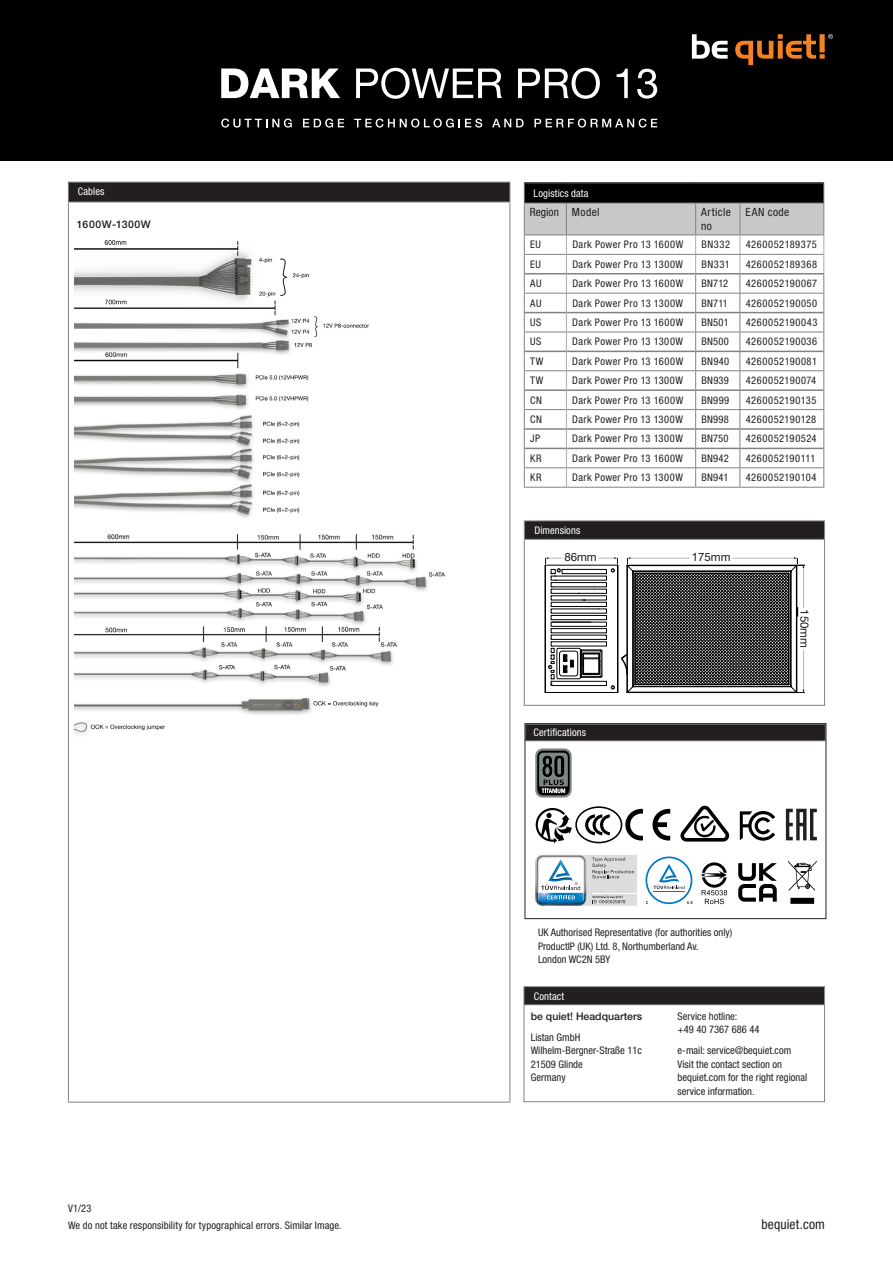
<style>
.page{position:relative;width:893px;height:1263px;background:#fff}
.page>*{position:absolute;margin:0;border:0;box-sizing:border-box;transform-origin:0 0}
.t1{font:condensed 13.5px "Helvetica Neue LT Pro";letter-spacing:.015em;color:#231f20}
.t2{font:11.55px "Helvetica Neue LT Pro";color:#1a171c}
.t3{font:condensed 11.4px/13.5px "Helvetica Neue LT Pro";letter-spacing:.035em;color:#231f20}
.t4{font:condensed 11.4px "Helvetica Neue LT Pro";letter-spacing:.01em;color:#231f20}
.t5{font:condensed 10.5px "Helvetica Neue LT Pro";letter-spacing:.045em;color:#231f20}
.t6{font:condensed 10.5px/13.5px "Helvetica Neue LT Pro";color:#231f20}
.t7{font:condensed 10.5px/17.2px "Helvetica Neue LT Pro";letter-spacing:.025em;color:#231f20}
.t8{font:condensed 10.5px "Helvetica Neue LT Pro";letter-spacing:.05em;color:#231f20}
.t9{font:condensed 10.5px "Helvetica Neue LT Pro";letter-spacing:.01em;color:#fff}
.t10{font:condensed 10.5px "Helvetica Neue LT Pro";letter-spacing:.055em;color:#231f20}
.t11{font:500 10.5px "Helvetica Neue LT Pro";color:#231f20}
.t12{font:500 10.5px "Helvetica Neue LT Pro";letter-spacing:.045em;color:#231f20}
</style>
<div class="page">
<div style="left:0;top:0;width:893px;height:160px;background:#000001"></div>
<svg style="left:692px;top:34px;width:36px;height:25px"></svg>
<svg style="left:735px;top:34px;width:98px;height:31px"></svg>
<svg style="left:221px;top:119px;width:71px;height:9px"></svg>
<svg style="left:303px;top:119px;width:41px;height:9px"></svg>
<svg style="left:354px;top:119px;width:128px;height:9px"></svg>
<svg style="left:492px;top:119px;width:32px;height:8px"></svg>
<svg style="left:534px;top:119px;width:123px;height:9px"></svg>
<svg style="left:221px;top:68px;width:119px;height:30px"></svg>
<svg style="left:356px;top:68px;width:146px;height:31px"></svg>
<svg style="left:518px;top:68px;width:82px;height:31px"></svg>
<svg style="left:617px;top:69px;width:11px;height:29px"></svg>
<svg style="left:637px;top:69px;width:20px;height:30px"></svg>
<div style="left:68px;top:182px;width:442px;height:20px;background:#231f20"></div>
<svg style="left:68px;top:183px;width:1px;height:19px"></svg>
<svg style="left:509px;top:183px;width:1px;height:19px"></svg>
<hr style="left:68px;top:182px;width:442px;height:1px;background:#808285">
<hr style="left:68px;top:202px;width:1px;height:900px;background:#808285">
<hr style="left:509px;top:202px;width:1px;height:900px;background:#808285">
<hr style="left:68px;top:202px;width:442px;height:1px;background:#808285">
<hr style="left:68px;top:1102px;width:442px;height:1px;background:#808285">
<img style="left:74px;top:240px;width:371px;height:495px">
<hr style="left:524px;top:182px;width:42px;height:1px;background:#808285">
<hr style="left:566px;top:182px;width:130px;height:1px;background:#808285">
<hr style="left:696px;top:182px;width:44px;height:1px;background:#808285">
<hr style="left:740px;top:182px;width:84px;height:1px;background:#808285">
<hr style="left:566px;top:487px;width:130px;height:1px;background:#808285">
<hr style="left:696px;top:487px;width:44px;height:1px;background:#808285">
<hr style="left:740px;top:487px;width:84px;height:1px;background:#808285">
<svg style="left:524px;top:183px;width:300px;height:304px"></svg>
<hr style="left:524px;top:254px;width:42px;height:1px;background:#808285">
<hr style="left:566px;top:254px;width:130px;height:1px;background:#808285">
<hr style="left:696px;top:254px;width:44px;height:1px;background:#808285">
<hr style="left:740px;top:254px;width:83px;height:1px;background:#808285">
<hr style="left:524px;top:293px;width:42px;height:1px;background:#808285">
<hr style="left:524px;top:332px;width:42px;height:1px;background:#808285">
<hr style="left:524px;top:370px;width:42px;height:1px;background:#808285">
<hr style="left:524px;top:409px;width:42px;height:1px;background:#808285">
<hr style="left:524px;top:467px;width:42px;height:1px;background:#808285">
<hr style="left:524px;top:487px;width:42px;height:1px;background:#808285">
<div style="left:524px;top:987px;width:300px;height:18px;background:#231f20"></div>
<hr style="left:524px;top:1004px;width:300px;height:1px;background:#808285">
<div style="left:524px;top:986px;width:301px;height:116px;border:1px solid #808285"></div>
<div style="left:525px;top:522px;width:299px;height:17px;background:#231f20"></div>
<hr style="left:525px;top:539px;width:299px;height:1px;background:#808285">
<div style="left:524px;top:520px;width:301px;height:186px;border:1px solid #808285"></div>
<svg style="left:545px;top:557px;width:260px;height:136px"></svg>
<div style="left:526px;top:724px;width:299px;height:17px;background:#231f20"></div>
<hr style="left:525px;top:740px;width:301px;height:1px;background:#808285">
<div style="left:525px;top:723px;width:301px;height:196px;border:1px solid #231f20"></div>
<svg style="left:535px;top:855px;width:102px;height:51px"></svg>
<svg style="left:645px;top:856px;width:47px;height:48px"></svg>
<svg style="left:535px;top:748px;width:37px;height:49px;background:#575c5a"></svg>
<svg style="left:740px;top:811px;width:35px;height:30px"></svg>
<svg style="left:652px;top:809px;width:18px;height:31px"></svg>
<svg style="left:788px;top:860px;width:29px;height:44px"></svg>
<svg style="left:786px;top:809px;width:31px;height:31px"></svg>
<svg style="left:680px;top:805px;width:49px;height:36px"></svg>
<svg style="left:702px;top:862px;width:25px;height:42px"></svg>
<svg style="left:738px;top:863px;width:39px;height:39px"></svg>
<svg style="left:536px;top:806px;width:107px;height:37px"></svg>
<p class="t9" style="left:78px;top:185px;width:28px">Cables</p>
<p class="t9" style="left:534px;top:187px;width:56px">Logistics data</p>
<p class="t4" style="left:530px;top:206px;width:71px">Region Model</p>
<p class="t3" style="left:701px;top:205px;width:31px">Article no</p>
<p class="t3" style="left:745px;top:205px;width:45px">EAN code</p>
<p class="t7" style="left:530px;top:236px;width:12px">EU</p>
<p class="t5" style="left:572px;top:238px;width:112px">Dark Power Pro 13 1600W</p>
<p class="t7" style="left:702px;top:236px;width:30px">BN332</p>
<p class="t5" style="left:746px;top:238px;width:72px">4260052189375</p>
<p class="t7" style="left:530px;top:255px;width:12px">EU</p>
<p class="t5" style="left:572px;top:258px;width:112px">Dark Power Pro 13 1300W</p>
<p class="t7" style="left:702px;top:255px;width:30px">BN331</p>
<p class="t8" style="left:746px;top:258px;width:73px">4260052189368</p>
<p class="t7" style="left:530px;top:275px;width:13px">AU</p>
<p class="t5" style="left:572px;top:277px;width:112px">Dark Power Pro 13 1600W</p>
<p class="t7" style="left:702px;top:275px;width:28px">BN712</p>
<p class="t8" style="left:746px;top:277px;width:73px">4260052190067</p>
<p class="t7" style="left:530px;top:294px;width:13px">AU</p>
<p class="t5" style="left:572px;top:297px;width:112px">Dark Power Pro 13 1300W</p>
<p class="t7" style="left:702px;top:294px;width:28px">BN711</p>
<p class="t8" style="left:746px;top:297px;width:73px">4260052190050</p>
<p class="t7" style="left:530px;top:314px;width:13px">US</p>
<p class="t5" style="left:572px;top:316px;width:112px">Dark Power Pro 13 1600W</p>
<p class="t7" style="left:702px;top:314px;width:29px">BN501</p>
<p class="t10" style="left:746px;top:316px;width:73px">4260052190043</p>
<p class="t7" style="left:530px;top:333px;width:13px">US</p>
<p class="t5" style="left:572px;top:335px;width:112px">Dark Power Pro 13 1300W</p>
<p class="t7" style="left:702px;top:333px;width:29px">BN500</p>
<p class="t10" style="left:746px;top:335px;width:73px">4260052190036</p>
<p class="t7" style="left:530px;top:352px;width:15px">TW</p>
<p class="t5" style="left:572px;top:355px;width:112px">Dark Power Pro 13 1600W</p>
<p class="t7" style="left:702px;top:352px;width:29px">BN940</p>
<p class="t8" style="left:746px;top:355px;width:73px">4260052190081</p>
<p class="t7" style="left:530px;top:372px;width:15px">TW</p>
<p class="t5" style="left:572px;top:374px;width:112px">Dark Power Pro 13 1300W</p>
<p class="t7" style="left:701px;top:372px;width:29px">BN939</p>
<p class="t5" style="left:746px;top:374px;width:72px">4260052190074</p>
<p class="t7" style="left:530px;top:391px;width:13px">CN</p>
<p class="t5" style="left:572px;top:394px;width:112px">Dark Power Pro 13 1600W</p>
<p class="t7" style="left:701px;top:391px;width:29px">BN999</p>
<p class="t5" style="left:746px;top:394px;width:72px">4260052190135</p>
<p class="t7" style="left:530px;top:411px;width:13px">CN</p>
<p class="t5" style="left:572px;top:413px;width:112px">Dark Power Pro 13 1300W</p>
<p class="t7" style="left:701px;top:411px;width:29px">BN998</p>
<p class="t5" style="left:746px;top:413px;width:72px">4260052190128</p>
<p class="t7" style="left:530px;top:430px;width:12px">JP</p>
<p class="t5" style="left:572px;top:433px;width:112px">Dark Power Pro 13 1300W</p>
<p class="t7" style="left:701px;top:430px;width:29px">BN750</p>
<p class="t5" style="left:746px;top:433px;width:72px">4260052190524</p>
<p class="t7" style="left:530px;top:449px;width:13px">KR</p>
<p class="t5" style="left:572px;top:452px;width:112px">Dark Power Pro 13 1600W</p>
<p class="t7" style="left:701px;top:449px;width:29px">BN942</p>
<p class="t7" style="left:746px;top:449px;width:71px">4260052190111</p>
<p class="t7" style="left:530px;top:469px;width:13px">KR</p>
<p class="t5" style="left:572px;top:471px;width:112px">Dark Power Pro 13 1300W</p>
<p class="t7" style="left:701px;top:469px;width:29px">BN941</p>
<p class="t5" style="left:746px;top:471px;width:72px">4260052190104</p>
<p class="t12" style="left:77px;top:218px;width:75px">1600W-1300W</p>
<p class="t9" style="left:534px;top:524px;width:47px">Dimensions</p>
<p class="t2" style="left:564px;top:550px;width:34px">86mm</p>
<p class="t2" style="left:692px;top:550px;width:40px">175mm</p>
<p class="t9" style="left:533px;top:726px;width:54px">Certifications</p>
<p class="t2" style="left:812px;top:609px;width:40px;rotate:90deg">150mm</p>
<p class="t6" style="left:538px;top:926px;width:196px">UK Authorised Representative (for authorities only)<br>ProductIP (UK) Ltd. 8, Northumberland Av.<br>London WC2N 5BY</p>
<p class="t7" style="left:68px;top:1199px;width:275px">V1/23<br>We do not take responsibility for typographical errors. Similar Image.</p>
<p class="t9" style="left:534px;top:990px;width:32px">Contact</p>
<p class="t11" style="left:531px;top:1009px;width:113px">be quiet! Headquarters</p>
<p class="t6" style="left:531px;top:1030px;width:113px">Listan GmbH<br>Wilhelm-Bergner-Straße 11c<br>21509 Glinde<br>Germany</p>
<p class="t6" style="left:678px;top:1009px;width:83px">Service hotline:<br>+49 40 7367 686 44</p>
<p class="t6" style="left:678px;top:1043px;width:131px">e-mail: service@bequiet.com<br>Visit the contact section on bequiet.com for the right regional service information.</p>
<p class="t1" style="left:761px;top:1216px;width:65px">bequiet.com</p>
</div>
